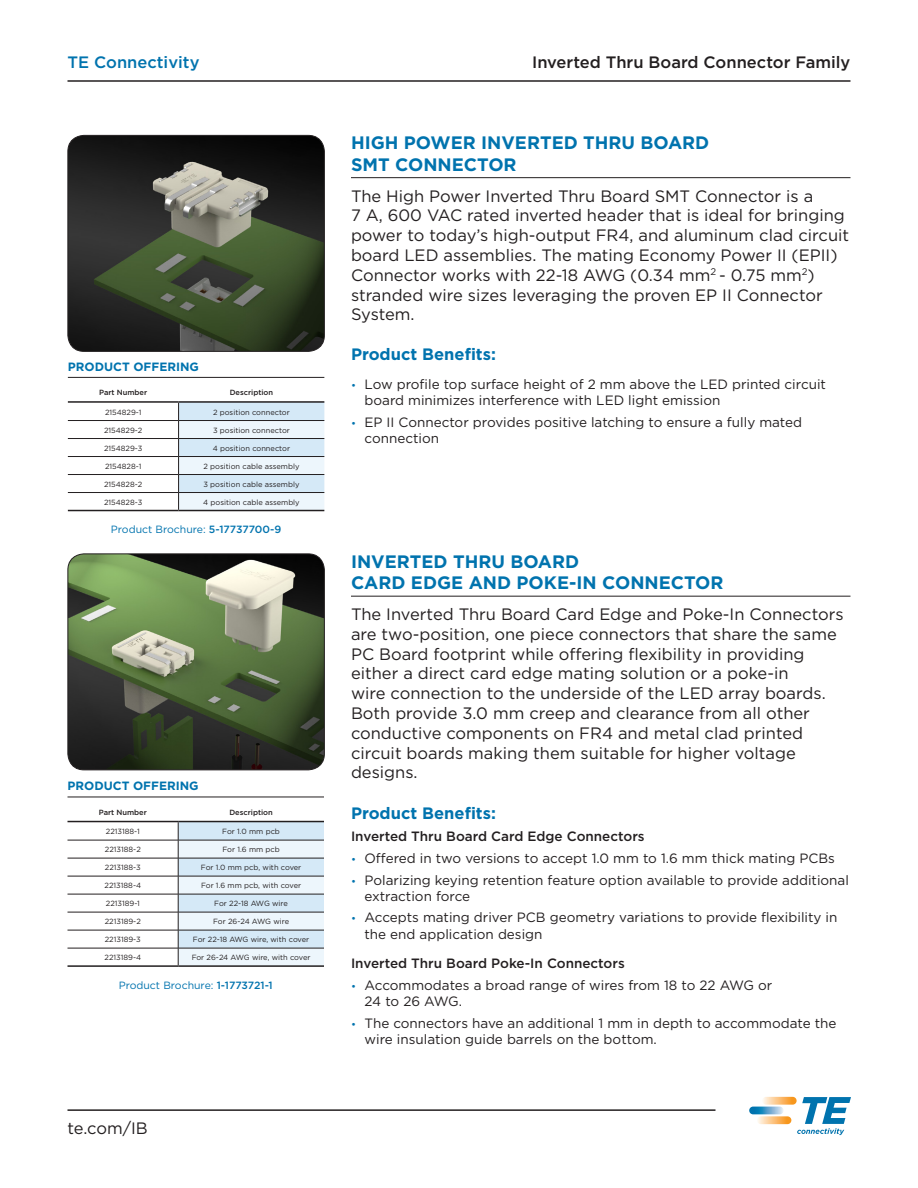
<style>
.page{position:relative;width:918px;height:1188px;background:#fff}
.page>*{position:absolute;margin:0;border:0;box-sizing:border-box;transform-origin:0 0}
.t1{font:700 18px/21.6px "Gotham";color:#0073ae}
.t2{font:16.5px/19.8px "Gotham";color:#231f20}
.t3{font:500 16.5px "Gotham";color:#231f20}
.t4{font:700 16.5px "Gotham";color:#0073ae}
.t5{font:500 16.5px "Gotham";color:#0073ae}
.t6{font:13.5px/16.2px "Gotham";color:#231f20}
.t7{font:500 13.5px "Gotham";color:#231f20}
.t8{font:700 12px "Gotham";color:#0073ae}
.t9{font:10.5px "Gotham";color:#0073ae}
.t10{font:7.5px "Gotham";color:#231f20}
.t11{font:500 7.5px "Gotham";color:#231f20}
.s1{font-weight:500}
.s2{font-size:10.5px;color:#0073ae}
</style>
<div class="page">
<svg style="left:762px;top:1097px;width:35px;height:8px"></svg>
<svg style="left:757px;top:1116px;width:34px;height:8px"></svg>
<svg style="left:749px;top:1107px;width:35px;height:7px"></svg>
<svg style="left:797px;top:1097px;width:54px;height:38px"></svg>
<hr style="left:68px;top:1109px;width:647px;height:2px;background:#231f20">
<hr style="left:68px;top:80px;width:783px;height:2px;background:#231f20">
<hr style="left:351px;top:596px;width:499px;height:1px;background:#231f20">
<hr style="left:351px;top:177px;width:499px;height:1px;background:#231f20">
<img style="left:68px;top:135px;width:256px;height:216px">
<div style="left:68px;top:135px;width:257px;height:217px;border:1px solid #231f20;border-radius:16px"></div>
<img style="left:68px;top:554px;width:256px;height:216px">
<div style="left:68px;top:554px;width:257px;height:216px;border:1px solid #231f20;border-radius:16px"></div>
<hr style="left:68px;top:377px;width:256px;height:1px;background:#231f20">
<hr style="left:68px;top:401px;width:111px;height:2px;background:#231f20">
<hr style="left:179px;top:401px;width:145px;height:2px;background:#231f20">
<svg style="left:68px;top:402px;width:256px;height:108px"></svg>
<hr style="left:68px;top:510px;width:111px;height:1px;background:#231f20">
<hr style="left:179px;top:510px;width:145px;height:1px;background:#231f20">
<hr style="left:68px;top:420px;width:111px;height:1px;background:#231f20">
<hr style="left:179px;top:420px;width:145px;height:1px;background:#231f20">
<hr style="left:68px;top:438px;width:111px;height:1px;background:#231f20">
<hr style="left:179px;top:438px;width:145px;height:1px;background:#231f20">
<hr style="left:68px;top:456px;width:111px;height:1px;background:#231f20">
<hr style="left:179px;top:456px;width:145px;height:1px;background:#231f20">
<hr style="left:68px;top:474px;width:111px;height:1px;background:#231f20">
<hr style="left:179px;top:474px;width:145px;height:1px;background:#231f20">
<hr style="left:68px;top:492px;width:111px;height:1px;background:#231f20">
<hr style="left:179px;top:492px;width:145px;height:1px;background:#231f20">
<hr style="left:68px;top:797px;width:256px;height:1px;background:#231f20">
<hr style="left:68px;top:821px;width:110px;height:1px;background:#231f20">
<hr style="left:178px;top:821px;width:146px;height:1px;background:#231f20">
<svg style="left:68px;top:822px;width:256px;height:143px"></svg>
<hr style="left:68px;top:965px;width:110px;height:2px;background:#231f20">
<hr style="left:178px;top:965px;width:146px;height:2px;background:#231f20">
<hr style="left:68px;top:840px;width:110px;height:1px;background:#231f20">
<hr style="left:178px;top:840px;width:146px;height:1px;background:#231f20">
<hr style="left:68px;top:858px;width:110px;height:1px;background:#231f20">
<hr style="left:178px;top:858px;width:146px;height:1px;background:#231f20">
<hr style="left:68px;top:876px;width:110px;height:1px;background:#231f20">
<hr style="left:178px;top:876px;width:146px;height:1px;background:#231f20">
<hr style="left:68px;top:894px;width:110px;height:1px;background:#231f20">
<hr style="left:178px;top:894px;width:146px;height:1px;background:#231f20">
<hr style="left:68px;top:912px;width:110px;height:1px;background:#231f20">
<hr style="left:178px;top:912px;width:146px;height:1px;background:#231f20">
<hr style="left:68px;top:930px;width:110px;height:1px;background:#231f20">
<hr style="left:178px;top:930px;width:146px;height:1px;background:#231f20">
<hr style="left:68px;top:948px;width:110px;height:1px;background:#231f20">
<hr style="left:178px;top:948px;width:146px;height:1px;background:#231f20">
<p class="t5" style="left:68px;top:51px;width:134px">TE Connectivity</p>
<p class="t3" style="left:532px;top:51px;width:320px">Inverted Thru Board Connector Family</p>
<p class="t8" style="left:68px;top:359px;width:133px">PRODUCT OFFERING</p>
<p class="t11" style="left:99px;top:388px;width:50px">Part Number</p>
<p class="t11" style="left:230px;top:388px;width:45px">Description</p>
<p class="t10" style="left:105px;top:407px;width:38px">2154829-1</p>
<p class="t10" style="left:213px;top:407px;width:78px">2 position connector</p>
<p class="t10" style="left:104px;top:425px;width:40px">2154829-2</p>
<p class="t10" style="left:213px;top:425px;width:78px">3 position connector</p>
<p class="t10" style="left:104px;top:443px;width:40px">2154829-3</p>
<p class="t10" style="left:213px;top:443px;width:79px">4 position connector</p>
<p class="t10" style="left:105px;top:461px;width:38px">2154828-1</p>
<p class="t10" style="left:203px;top:461px;width:97px">2 position cable assembly</p>
<p class="t10" style="left:104px;top:479px;width:40px">2154828-2</p>
<p class="t10" style="left:203px;top:479px;width:98px">3 position cable assembly</p>
<p class="t10" style="left:104px;top:497px;width:40px">2154828-3</p>
<p class="t10" style="left:203px;top:497px;width:98px">4 position cable assembly</p>
<p class="t9" style="left:111px;top:523px;width:172px">Product Brochure: <span class="s1">5-17737700-9</span></p>
<p class="t8" style="left:68px;top:778px;width:133px">PRODUCT OFFERING</p>
<p class="t11" style="left:99px;top:807px;width:50px">Part Number</p>
<p class="t11" style="left:229px;top:807px;width:45px">Description</p>
<p class="t10" style="left:106px;top:827px;width:35px">2213188-1</p>
<p class="t10" style="left:222px;top:827px;width:59px">For 1.0 mm pcb</p>
<p class="t10" style="left:105px;top:845px;width:37px">2213188-2</p>
<p class="t10" style="left:222px;top:845px;width:59px">For 1.6 mm pcb</p>
<p class="t10" style="left:105px;top:863px;width:37px">2213188-3</p>
<p class="t10" style="left:201px;top:863px;width:102px">For 1.0 mm pcb, with cover</p>
<p class="t10" style="left:105px;top:881px;width:38px">2213188-4</p>
<p class="t10" style="left:201px;top:881px;width:102px">For 1.6 mm pcb, with cover</p>
<p class="t10" style="left:106px;top:899px;width:36px">2213189-1</p>
<p class="t10" style="left:214px;top:899px;width:75px">For 22-18 AWG wire</p>
<p class="t10" style="left:105px;top:917px;width:38px">2213189-2</p>
<p class="t10" style="left:213px;top:917px;width:78px">For 26-24 AWG wire</p>
<p class="t10" style="left:105px;top:935px;width:38px">2213189-3</p>
<p class="t10" style="left:193px;top:935px;width:118px">For 22-18 AWG wire, with cover</p>
<p class="t10" style="left:105px;top:953px;width:38px">2213189-4</p>
<p class="t10" style="left:192px;top:953px;width:120px">For 26-24 AWG wire, with cover</p>
<p class="t9" style="left:119px;top:978px;width:156px">Product Brochure: <span class="s1">1-1773721-1</span></p>
<p class="t2" style="left:68px;top:1118px;width:82px">te.com/IB</p>
<p class="t1" style="left:351px;top:132px;width:360px">HIGH POWER INVERTED THRU BOARD<br>SMT CONNECTOR</p>
<p class="t2" style="left:351px;top:186px;width:500px">The High Power Inverted Thru Board SMT Connector is a<br>7 A, 600 VAC rated inverted header that is ideal for bringing power to today’s high-output FR4, and aluminum clad circuit board LED assemblies. The mating Economy Power II (EPII)<br>Connector works with 22-18 AWG (0.34 mm<sup>2</sup> - 0.75 mm<sup>2</sup>) stranded wire sizes leveraging the proven EP II Connector System.</p>
<p class="t4" style="left:351px;top:344px;width:146px">Product Benefits:</p>
<p class="t6" style="left:364px;top:376px;width:463px;text-indent:-14px"><span class="s2">•</span> Low profile top surface height of 2 mm above the LED printed circuit board minimizes interference with LED light emission</p>
<p class="t6" style="left:364px;top:413px;width:439px;text-indent:-14px"><span class="s2">•</span> EP II Connector provides positive latching to ensure a fully mated connection</p>
<p class="t1" style="left:351px;top:551px;width:374px">INVERTED THRU BOARD<br>CARD EDGE AND POKE-IN CONNECTOR</p>
<p class="t2" style="left:351px;top:604px;width:494px">The Inverted Thru Board Card Edge and Poke-In Connectors are two-position, one piece connectors that share the same PC Board footprint while offering flexibility in providing either a direct card edge mating solution or a poke-in<br>wire connection to the underside of the LED array boards.<br>Both provide 3.0 mm creep and clearance from all other conductive components on FR4 and metal clad printed circuit boards making them suitable for higher voltage designs.</p>
<p class="t4" style="left:351px;top:802px;width:146px">Product Benefits:</p>
<p class="t7" style="left:351px;top:828px;width:295px">Inverted Thru Board Card Edge Connectors</p>
<p class="t6" style="left:351px;top:850px;width:485px"><span class="s2">•</span> Offered in two versions to accept 1.0 mm to 1.6 mm thick mating PCBs</p>
<p class="t6" style="left:364px;top:872px;width:486px;text-indent:-14px"><span class="s2">•</span> Polarizing keying retention feature option available to provide additional extraction force</p>
<p class="t6" style="left:364px;top:909px;width:474px;text-indent:-14px"><span class="s2">•</span> Accepts mating driver PCB geometry variations to provide flexibility in the end application design</p>
<p class="t7" style="left:351px;top:955px;width:275px">Inverted Thru Board Poke-In Connectors</p>
<p class="t6" style="left:364px;top:977px;width:409px;text-indent:-14px"><span class="s2">•</span> Accommodates a broad range of wires from 18 to 22 AWG or<br>24 to 26 AWG.</p>
<p class="t6" style="left:364px;top:1015px;width:474px;text-indent:-14px"><span class="s2">•</span> The connectors have an additional 1 mm in depth to accommodate the wire insulation guide barrels on the bottom.</p>
</div>
